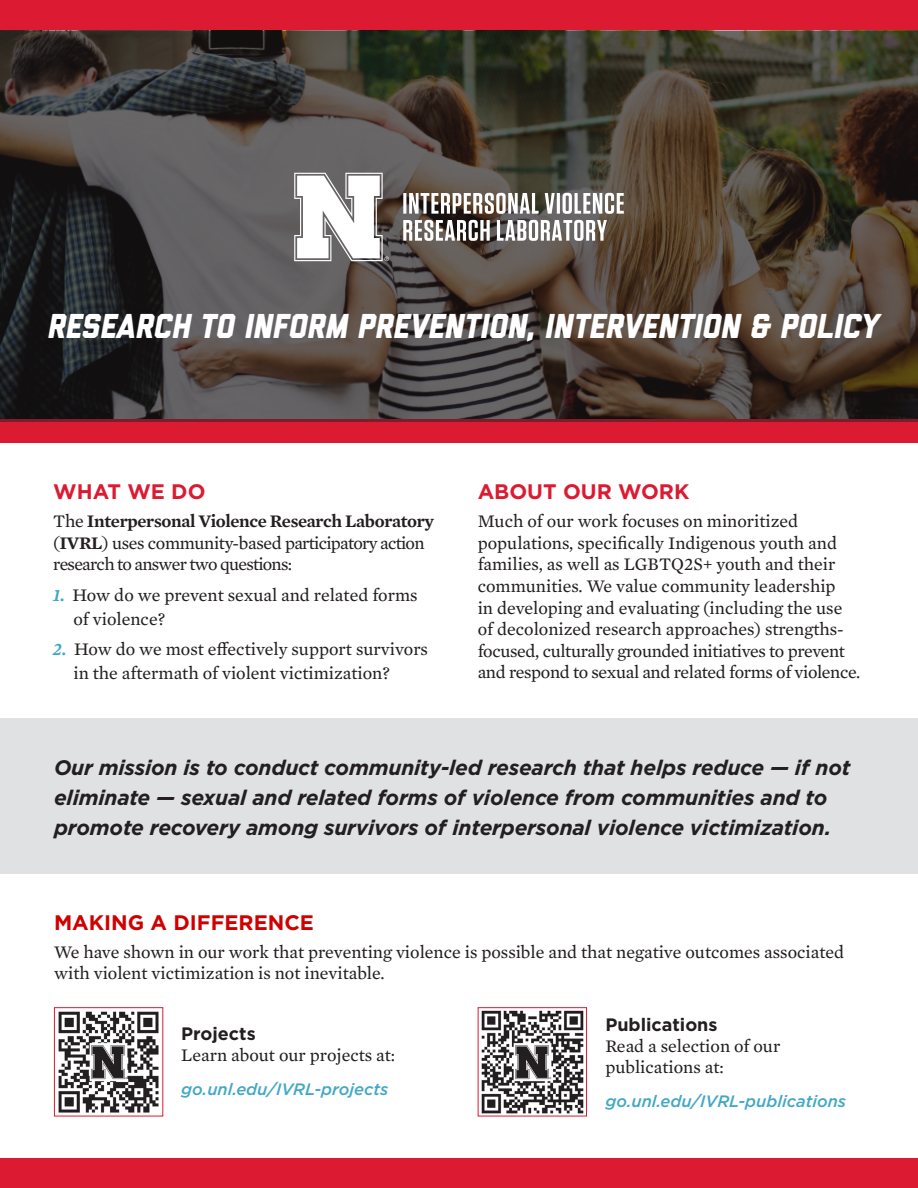
<style>
.page{position:relative;width:918px;height:1188px;background:#fff}
.page>*{position:absolute;margin:0;border:0;box-sizing:border-box;transform-origin:0 0}
.t1{font:italic 800 34.5px "Liberator";color:#fff}
.t2{font:italic 700 21px/30px "Gotham";letter-spacing:-.01em;color:#231f20}
.t3{font:700 21px "Gotham";color:#dc1a32}
.t4{font:700 21px "Gotham";color:#d00000}
.t5{font:18px/21.6px "Mercury Text G2";color:#231f20}
.t6{font:18px/21.6px "Mercury Text G2";letter-spacing:-.04em;color:#231f20}
.t7{font:700 18px "Gotham";color:#231f20}
.t8{font:italic 500 16.5px "Gotham";color:#42a8c4}
.s1{font-weight:600}
.s2{font-weight:600;font-style:italic;color:#42a8c4}
</style>
<div class="page">
<div style="left:0;top:718px;width:918px;height:156px;background:#e0e1e3"></div>
<img style="left:58px;top:1011px;width:101px;height:102px">
<div style="left:54px;top:1007px;width:109px;height:109px;border:1px solid #dc1a32"></div>
<img style="left:481px;top:1010px;width:103px;height:104px">
<div style="left:478px;top:1007px;width:109px;height:109px;border:1px solid #dc1a32"></div>
<div style="left:0;top:1159px;width:918px;height:29px;background:#dc1a32"></div>
<div style="left:0;top:0;width:918px;height:29px;background:#dc1a32"></div>
<div style="left:0;top:419px;width:918px;height:24px;background:#dc1a32"></div>
<svg style="left:0;top:31px;width:918px;height:390px;background:#463f38"></svg>
<svg style="left:403px;top:193px;width:221px;height:21px"></svg>
<svg style="left:403px;top:220px;width:204px;height:21px"></svg>
<svg style="left:294px;top:173px;width:95px;height:88px"></svg>
<p class="t1" style="left:48px;top:308px;width:833px">RESEARCH TO INFORM PREVENTION, INTERVENTION &amp; POLICY</p>
<p class="t3" style="left:53px;top:478px;width:154px">WHAT WE DO</p>
<p class="t6" style="left:53px;top:510px;width:382px">The <span class="s1">Interpersonal Violence Research Laboratory </span>(<span class="s1">IVRL</span>) uses community-based participatory action research to answer two questions:</p>
<p class="t5" style="left:74px;top:582px;width:346px;line-height:24px;text-indent:-20px"><span class="s2">1.</span> How do we prevent sexual and related forms of violence?</p>
<p class="t5" style="left:74px;top:636px;width:356px;line-height:24px;text-indent:-20px"><span class="s2">2.</span> How do we most effectively support survivors in the aftermath of violent victimization?</p>
<p class="t3" style="left:478px;top:478px;width:213px">ABOUT OUR WORK</p>
<p class="t5" style="left:478px;top:510px;width:384px">Much of our work focuses on minoritized populations, specifically Indigenous youth and families, as well as LGBTQ2S+ youth and their communities. We value community leadership<br>in developing and evaluating (including the use of decolonized research approaches) strengths&shy;focused, culturally grounded initiatives to prevent and respond to sexual and related forms of violence.</p>
<p class="t2" style="left:54px;top:752px;width:798px">Our mission is to conduct community-led research that helps reduce — if not eliminate — sexual and related forms of violence from communities and to promote recovery among survivors of interpersonal violence victimization.</p>
<p class="t4" style="left:54px;top:909px;width:261px">MAKING A DIFFERENCE</p>
<p class="t5" style="left:54px;top:940px;width:792px;line-height:21px">We have shown in our work that preventing violence is possible and that negative outcomes associated with violent victimization is not inevitable.</p>
<p class="t7" style="left:181px;top:1022px;width:76px">Projects</p>
<p class="t5" style="left:181px;top:1043px;width:216px">Learn about our projects at:</p>
<p class="t8" style="left:181px;top:1078px;width:209px">go.unl.edu/IVRL-projects</p>
<p class="t7" style="left:605px;top:1013px;width:114px">Publications</p>
<p class="t5" style="left:605px;top:1035px;width:177px;line-height:21px">Read a selection of our publications at:</p>
<p class="t8" style="left:605px;top:1090px;width:242px">go.unl.edu/IVRL-publications</p>
</div>
